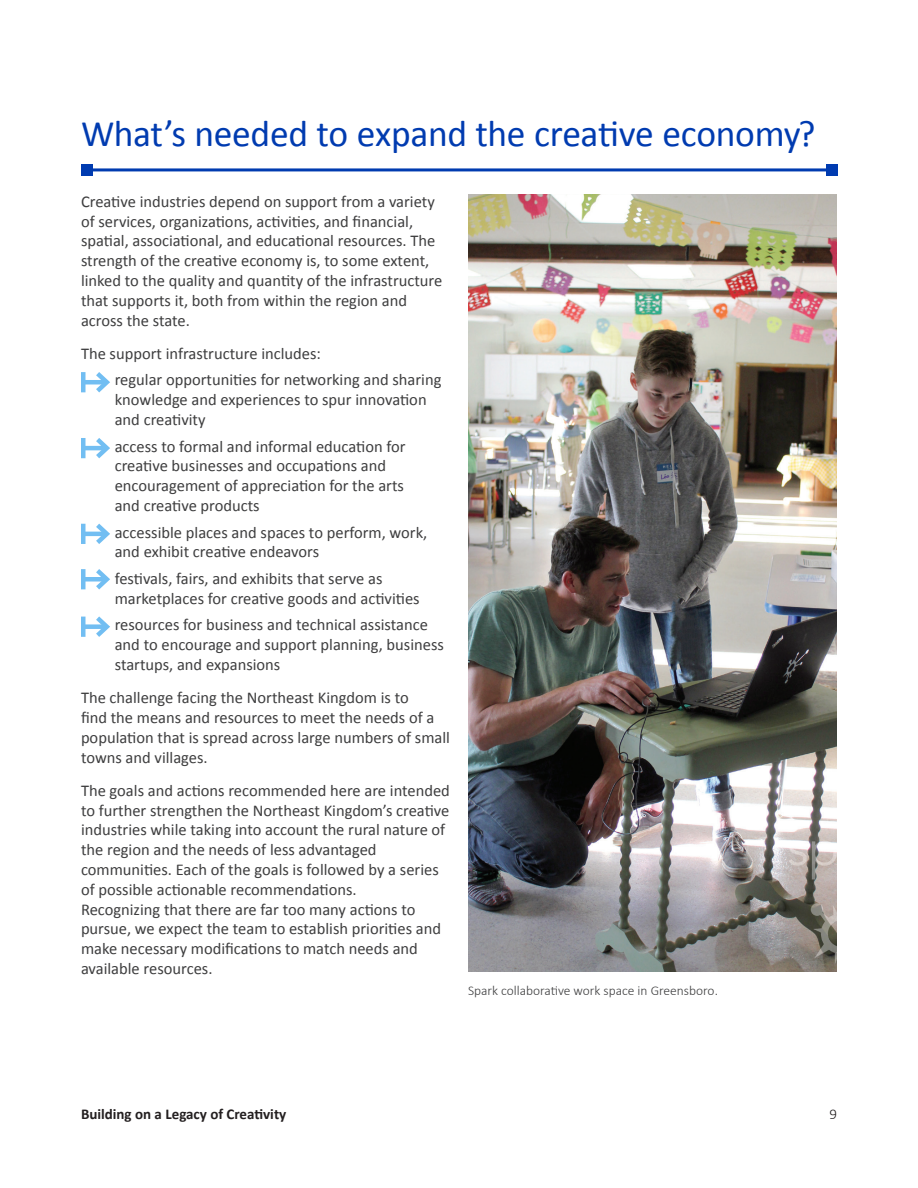
<style>
.page{position:relative;width:918px;height:1188px;background:#fff}
.page>*{position:absolute;margin:0;border:0;box-sizing:border-box;transform-origin:0 0}
.t1{font:37.5px "Calibri";letter-spacing:-.01em;color:#003bb0}
.t2{font:16.5px/19.8px "Calibri";color:#3e3e3f}
.t3{font:700 15px "Calibri";color:#231f20}
.t4{font:300 15px "Calibri";color:#231f20}
.t5{font:300 13.5px "Calibri";color:#3e3e3f}
</style>
<div class="page">
<hr style="left:87px;top:168px;width:745px;height:3px;background:#003bb0">
<div style="left:81px;top:164px;width:12px;height:12px;background:#003bb0"></div>
<div style="left:826px;top:164px;width:12px;height:12px;background:#003bb0"></div>
<img style="left:468px;top:194px;width:369px;height:778px">
<hr style="left:83px;top:380px;width:24px;height:4px;background:#72bef2">
<div style="left:81px;top:372px;width:5px;height:20px;background:#72bef2"></div>
<svg style="left:91px;top:372px;width:19px;height:21px"></svg>
<hr style="left:83px;top:446px;width:24px;height:4px;background:#72bef2">
<div style="left:81px;top:438px;width:5px;height:20px;background:#72bef2"></div>
<svg style="left:91px;top:438px;width:19px;height:21px"></svg>
<hr style="left:83px;top:532px;width:24px;height:4px;background:#72bef2">
<div style="left:81px;top:524px;width:5px;height:20px;background:#72bef2"></div>
<svg style="left:91px;top:523px;width:19px;height:21px"></svg>
<div style="left:83px;top:624px;width:24px;height:5px;background:#72bef2"></div>
<div style="left:81px;top:617px;width:5px;height:20px;background:#72bef2"></div>
<svg style="left:91px;top:616px;width:19px;height:21px"></svg>
<div style="left:83px;top:577px;width:24px;height:5px;background:#72bef2"></div>
<div style="left:81px;top:569px;width:5px;height:20px;background:#72bef2"></div>
<svg style="left:91px;top:569px;width:19px;height:21px"></svg>
<p class="t1" style="left:81px;top:110px;width:736px">What’s needed to expand the creative economy?</p>
<p class="t2" style="left:81px;top:191px;width:363px">Creative industries depend on support from a variety of services, organizations, activities, and financial, spatial, associational, and educational resources. The strength of the creative economy is, to some extent, linked to the quality and quantity of the infrastructure that supports it, both from within the region and across the state.</p>
<p class="t2" style="left:81px;top:344px;width:242px">The support infrastructure includes:</p>
<p class="t2" style="left:115px;top:370px;width:328px">regular opportunities for networking and sharing knowledge and experiences to spur innovation and creativity</p>
<p class="t2" style="left:115px;top:436px;width:292px">access to formal and informal education for creative businesses and occupations and encouragement of appreciation for the arts and creative products</p>
<p class="t2" style="left:115px;top:522px;width:314px">accessible places and spaces to perform, work, and exhibit creative endeavors</p>
<p class="t2" style="left:115px;top:569px;width:306px">festivals, fairs, and exhibits that serve as marketplaces for creative goods and activities</p>
<p class="t2" style="left:115px;top:615px;width:331px">resources for business and technical assistance and to encourage and support planning, business startups, and expansions</p>
<p class="t2" style="left:81px;top:688px;width:370px">The challenge facing the Northeast Kingdom is to<br>find the means and resources to meet the needs of a population that is spread across large numbers of small towns and villages.</p>
<p class="t2" style="left:81px;top:781px;width:370px">The goals and actions recommended here are intended to further strengthen the Northeast Kingdom’s creative industries while taking into account the rural nature of the region and the needs of less advantaged communities. Each of the goals is followed by a series of possible actionable recommendations.<br>Recognizing that there are far too many actions to pursue, we expect the team to establish priorities and make necessary modifications to match needs and available resources.</p>
<p class="t5" style="left:468px;top:982px;width:251px">Spark collaborative work space in Greensboro.</p>
<p class="t3" style="left:81px;top:1104px;width:207px">Building on a Legacy of Creativity</p>
<p class="t4" style="left:829px;top:1105px;width:9px">9</p>
</div>
